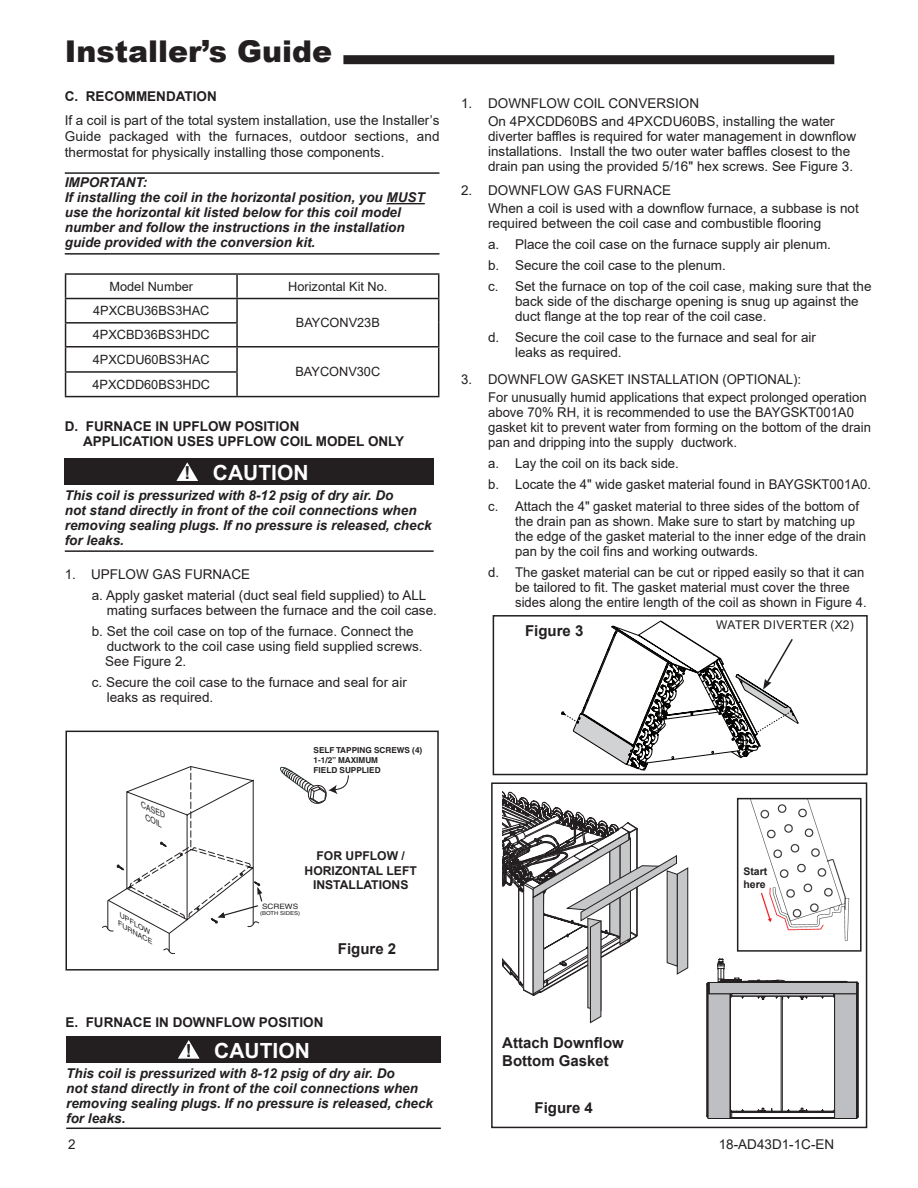
<style>
.page{position:relative;width:918px;height:1188px;background:#fff}
.page>*{position:absolute;margin:0;border:0;box-sizing:border-box;transform-origin:0 0}
.t1{font:900 30px "Arial";color:#231f20}
.t2{font:700 21px "Arial";color:#fff}
.t3{font:700 15px/18px "Arial";color:#231f20}
.List_Numbered{font:13.5px/15px "Arial";color:#231f20}
.Dwg_Number{font:italic 700 13.5px/15px "Arial";color:#231f20}
.Note{font:italic 700 13.5px/15px "Arial";color:#231f20}
.t4{font:700 13.5px/15px "Arial";color:#231f20}
.t5{font:12.75px "Arial";color:#231f20}
.t6{font:700 12.15px/14.5px "Arial";color:#231f20;text-align:center}
.t7{font:12px "Arial";letter-spacing:.035em;color:#231f20}
.t8{font:700 10.5px "Arial";color:#231f20}
.t9{font:700 8.25px/9.9px "Helvetica";color:#231f20}
.t10{font:italic 7.8px/9.4px "Helvetica";color:#231f20;text-align:right}
.t11{font:7.35px "Helvetica";color:#231f20;scale:1.11 1}
.t12{font:italic 6.3px/7.5px "Helvetica";color:#231f20;scale:1.31 1}
.t13{font:5.4px "Helvetica";color:#231f20;scale:1.11 1}
.s1{font-size:18px;color:#231f20}
</style>
<div class="page">
<div style="left:343px;top:55px;width:491px;height:9px;background:#231f20"></div>
<hr style="left:65px;top:550px;width:369px;height:2px;background:#231f20">
<div style="left:65px;top:458px;width:369px;height:27px;background:#231f20"></div>
<svg style="left:176px;top:462px;width:22px;height:19px"></svg>
<hr style="left:65px;top:172px;width:374px;height:2px;background:#231f20">
<hr style="left:387px;top:203px;width:38px;height:1px;background:#231f20">
<hr style="left:65px;top:253px;width:374px;height:2px;background:#231f20">
<hr style="left:65px;top:273px;width:172px;height:2px;background:#231f20">
<hr style="left:237px;top:273px;width:202px;height:2px;background:#231f20">
<hr style="left:236px;top:275px;width:2px;height:23px;background:#231f20">
<hr style="left:65px;top:298px;width:172px;height:1px;background:#231f20">
<hr style="left:237px;top:298px;width:202px;height:1px;background:#231f20">
<hr style="left:65px;top:322px;width:173px;height:2px;background:#231f20">
<hr style="left:65px;top:346px;width:172px;height:2px;background:#231f20">
<hr style="left:237px;top:346px;width:202px;height:2px;background:#231f20">
<hr style="left:65px;top:371px;width:173px;height:2px;background:#231f20">
<svg style="left:65px;top:275px;width:1px;height:121px"></svg>
<svg style="left:438px;top:275px;width:1px;height:121px"></svg>
<hr style="left:65px;top:396px;width:172px;height:1px;background:#231f20">
<hr style="left:237px;top:396px;width:202px;height:1px;background:#231f20">
<hr style="left:236px;top:299px;width:2px;height:23px;background:#231f20">
<hr style="left:236px;top:324px;width:2px;height:22px;background:#231f20">
<hr style="left:236px;top:348px;width:2px;height:23px;background:#231f20">
<hr style="left:236px;top:373px;width:2px;height:23px;background:#231f20">
<div style="left:65px;top:731px;width:374px;height:240px;border:2px solid #231f20"></div>
<svg style="left:103px;top:766px;width:160px;height:188px"></svg>
<svg style="left:280px;top:767px;width:69px;height:36px"></svg>
<div style="left:491px;top:782px;width:376px;height:346px;border:2px solid #231f20"></div>
<svg style="left:502px;top:791px;width:187px;height:233px"></svg>
<svg style="left:706px;top:959px;width:153px;height:160px"></svg>
<div style="left:708px;top:993px;width:22px;height:126px;background:#bebfc2"></div>
<div style="left:834px;top:993px;width:23px;height:126px;background:#bebfc2;border:1px solid #231f20"></div>
<div style="left:709px;top:982px;width:148px;height:12px;background:#bebfc2;border:1px solid #231f20"></div>
<div style="left:731px;top:993px;width:103px;height:3px;background:#bebfc2;border:1px solid #231f20"></div>
<img style="left:750px;top:801px;width:100px;height:140px">
<div style="left:738px;top:878px;width:30px;height:14px;background:#fff"></div>
<div style="left:737px;top:798px;width:125px;height:154px;border:2px solid #231f20"></div>
<hr style="left:66px;top:1128px;width:375px;height:1px;background:#231f20">
<div style="left:66px;top:1036px;width:375px;height:27px;background:#231f20"></div>
<svg style="left:178px;top:1040px;width:22px;height:19px"></svg>
<div style="left:493px;top:615px;width:375px;height:160px;border:2px solid #231f20"></div>
<svg style="left:561px;top:621px;width:237px;height:149px"></svg>
<h1 class="t1" style="left:65px;top:30px;width:269px">Installer’s Guide</h1>
<p class="t4" style="left:65px;top:89px;width:153px">C. RECOMMENDATION</p>
<p class="List_Numbered" style="left:65px;top:112px;width:376px;line-height:16.2px;text-align:justify">If a coil is part of the total system installation, use the Installer’s Guide packaged with the furnaces, outdoor sections, and thermostat for physically installing those components.</p>
<p class="Note" style="left:65px;top:175px;width:361px">IMPORTANT:<br>If installing the coil in the horizontal position, you MUST use the horizontal kit listed below for this coil model number and follow the instructions in the installation guide provided with the conversion kit.</p>
<p class="t5" style="left:109px;top:278px;width:85px">Model Number</p>
<p class="t5" style="left:288px;top:278px;width:101px">Horizontal Kit No.</p>
<p class="t5" style="left:93px;top:302px;width:118px">4PXCBU36BS3HAC</p>
<p class="t5" style="left:296px;top:314px;width:86px">BAYCONV23B</p>
<p class="t5" style="left:93px;top:326px;width:118px">4PXCBD36BS3HDC</p>
<p class="t5" style="left:93px;top:351px;width:118px">4PXCDU60BS3HAC</p>
<p class="t5" style="left:295px;top:363px;width:86px">BAYCONV30C</p>
<p class="t5" style="left:92px;top:376px;width:119px">4PXCDD60BS3HDC</p>
<p class="t4" style="left:83px;top:419px;width:323px;text-indent:-18px">D. FURNACE IN UPFLOW POSITION<br>APPLICATION USES UPFLOW COIL MODEL ONLY</p>
<p class="t2" style="left:185px;top:458px;width:126px"><span class="s1">!</span> CAUTION</p>
<p class="Dwg_Number" style="left:65px;top:489px;width:368px">This coil is pressurized with 8-12 psig of dry air. Do<br>not stand directly in front of the coil connections when removing sealing plugs. If no pressure is released, check for leaks.</p>
<p class="List_Numbered" style="left:65px;top:567px;width:187px">1. UPFLOW GAS FURNACE</p>
<p class="List_Numbered" style="left:92px;top:588px;width:336px">a. Apply gasket material (duct seal field supplied) to ALL</p>
<p class="List_Numbered" style="left:107px;top:603px;width:332px">mating surfaces between the furnace and the coil case.</p>
<p class="List_Numbered" style="left:92px;top:624px;width:323px">b. Set the coil case on top of the furnace. Connect the</p>
<p class="List_Numbered" style="left:105px;top:639px;width:319px">ductwork to the coil case using field supplied screws.<br>See Figure 2.</p>
<p class="List_Numbered" style="left:92px;top:675px;width:317px">c. Secure the coil case to the furnace and seal for air</p>
<p class="List_Numbered" style="left:107px;top:690px;width:108px">leaks as required.</p>
<p class="t10" style="left:144px;top:801px;width:29px;rotate:25deg">CASED<br>COIL</p>
<p class="t12" style="left:125px;top:914px;width:32px;text-indent:-2px;rotate:30deg">UPFLOW<br>FURNACE</p>
<p class="t9" style="left:314px;top:745px;width:110px">SELF TAPPING SCREWS (4)<br>1-1/2” MAXIMUM<br>FIELD SUPPLIED</p>
<p class="t6" style="left:305px;top:849px;width:114px">FOR UPFLOW /<br>HORIZONTAL LEFT<br>INSTALLATIONS</p>
<p class="t11" style="left:262px;top:902px;width:34px">SCREWS</p>
<p class="t13" style="left:260px;top:910px;width:38px">(BOTH SIDES)</p>
<p class="t3" style="left:338px;top:940px;width:60px">Figure 2</p>
<p class="List_Numbered" style="left:488px;top:94px;width:348px;line-height:18px;text-indent:-27px">1. DOWNFLOW COIL CONVERSION<br>On 4PXCDD60BS and 4PXCDU60BS, installing the water</p>
<p class="List_Numbered" style="left:488px;top:129px;width:370px">diverter baffles is required for water management in downflow installations. Install the two outer water baffles closest to the drain pan using the provided 5/16" hex screws. See Figure 3.</p>
<p class="List_Numbered" style="left:488px;top:181px;width:372px;line-height:18px;text-indent:-27px">2. DOWNFLOW GAS FURNACE<br>When a coil is used with a downflow furnace, a subbase is not</p>
<p class="List_Numbered" style="left:488px;top:216px;width:335px">required between the coil case and combustible flooring</p>
<p class="List_Numbered" style="left:488px;top:237px;width:344px">a. Place the coil case on the furnace supply air plenum.</p>
<p class="List_Numbered" style="left:488px;top:258px;width:239px">b. Secure the coil case to the plenum.</p>
<p class="List_Numbered" style="left:515px;top:279px;width:358px;text-indent:-27px">c. Set the furnace on top of the coil case, making sure that the back side of the discharge opening is snug up against the duct flange at the top rear of the coil case.</p>
<p class="List_Numbered" style="left:515px;top:330px;width:302px;text-indent:-27px">d. Secure the coil case to the furnace and seal for air leaks as required.</p>
<p class="List_Numbered" style="left:461px;top:372px;width:341px">3. DOWNFLOW GASKET INSTALLATION (OPTIONAL):</p>
<p class="List_Numbered" style="left:488px;top:390px;width:384px">For unusually humid applications that expect prolonged operation above 70% RH, it is recommended to use the BAYGSKT001A0 gasket kit to prevent water from forming on the bottom of the drain pan and dripping into the supply ductwork.</p>
<p class="List_Numbered" style="left:488px;top:456px;width:192px">a. Lay the coil on its back side.</p>
<p class="List_Numbered" style="left:488px;top:477px;width:384px">b. Locate the 4" wide gasket material found in BAYGSKT001A0.</p>
<p class="List_Numbered" style="left:515px;top:498px;width:352px;text-indent:-27px">c. Attach the 4" gasket material to three sides of the bottom of the drain pan as shown. Make sure to start by matching up the edge of the gasket material to the inner edge of the drain pan by the coil fins and working outwards.</p>
<p class="List_Numbered" style="left:515px;top:564px;width:353px;text-indent:-27px">d. The gasket material can be cut or ripped easily so that it can be tailored to fit. The gasket material must cover the three sides along the entire length of the coil as shown in Figure 4.</p>
<p class="t7" style="left:716px;top:617px;width:139px">WATER DIVERTER (X2)</p>
<p class="t3" style="left:525px;top:622px;width:60px">Figure 3</p>
<p class="t8" style="left:743px;top:864px;width:25px">Start</p>
<p class="t8" style="left:743px;top:877px;width:24px">here</p>
<p class="t4" style="left:65px;top:1015px;width:260px">E. FURNACE IN DOWNFLOW POSITION</p>
<p class="t2" style="left:186px;top:1036px;width:126px"><span class="s1">!</span> CAUTION</p>
<p class="Dwg_Number" style="left:66px;top:1066px;width:368px">This coil is pressurized with 8-12 psig of dry air. Do<br>not stand directly in front of the coil connections when removing sealing plugs. If no pressure is released, check for leaks.</p>
<p class="t3" style="left:502px;top:1034px;width:123px">Attach Downflow<br>Bottom Gasket</p>
<p class="t3" style="left:535px;top:1099px;width:60px">Figure 4</p>
<p class="List_Numbered" style="left:68px;top:1136px;width:9px">2</p>
<p class="List_Numbered" style="left:719px;top:1136px;width:117px">18-AD43D1-1C-EN</p>
</div>
